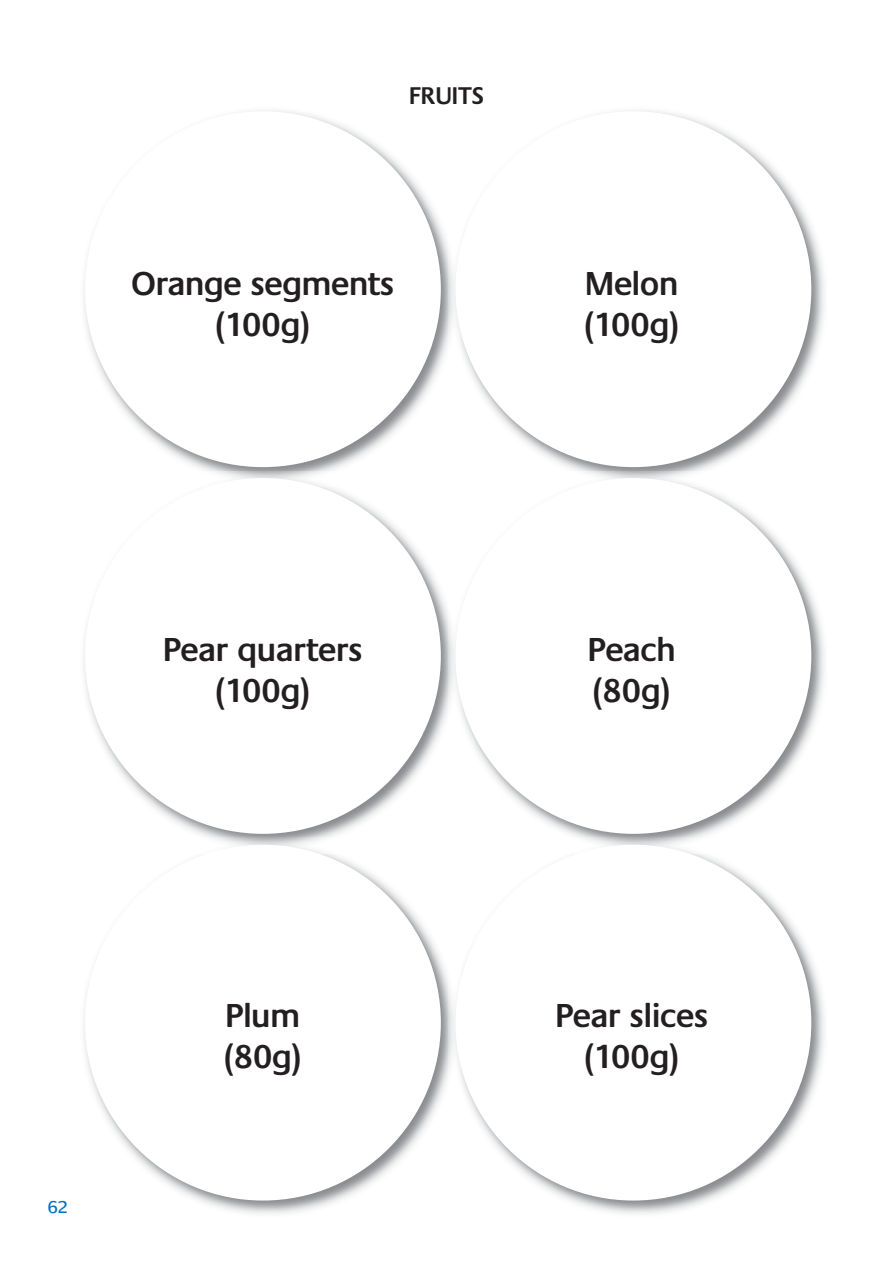
<style>
.page{position:relative;width:893px;height:1263px;background:#fff}
.page>*{position:absolute;margin:0;border:0;box-sizing:border-box;transform-origin:0 0}
.t1{font:600 34.5px/41.4px "Praxis";color:#231f20;text-align:center}
.t2{font:600 25.05px "Praxis";color:#231f20}
.t3{font:18px "Praxis";color:#0071bb}
</style>
<div class="page">
<img style="left:84px;top:110px;width:740px;height:1104px">
<div style="left:85px;top:111px;width:356px;height:356px;background:#fff;border-radius:50%"></div>
<div style="left:455px;top:111px;width:356px;height:356px;background:#fff;border-radius:50%"></div>
<div style="left:85px;top:478px;width:356px;height:356px;background:#fff;border-radius:50%"></div>
<div style="left:455px;top:478px;width:356px;height:356px;background:#fff;border-radius:50%"></div>
<div style="left:85px;top:845px;width:356px;height:355px;background:#fff;border-radius:50%"></div>
<div style="left:455px;top:845px;width:356px;height:355px;background:#fff;border-radius:50%"></div>
<p class="t2" style="left:409px;top:86px;width:76px">FRUITS</p>
<p class="t1" style="left:132px;top:266px;width:264px">Orange segments (100g)</p>
<p class="t1" style="left:584px;top:266px;width:96px;text-align:left">Melon (100g)</p>
<p class="t1" style="left:163px;top:632px;width:201px">Pear quarters (100g)</p>
<p class="t1" style="left:588px;top:632px;width:89px;text-align:left">Peach (80g)</p>
<p class="t3" style="left:48px;top:1200px;width:22px">62</p>
<p class="t1" style="left:224px;top:998px;width:79px;text-align:left">Plum (80g)</p>
<p class="t1" style="left:555px;top:998px;width:154px">Pear slices (100g)</p>
</div>
